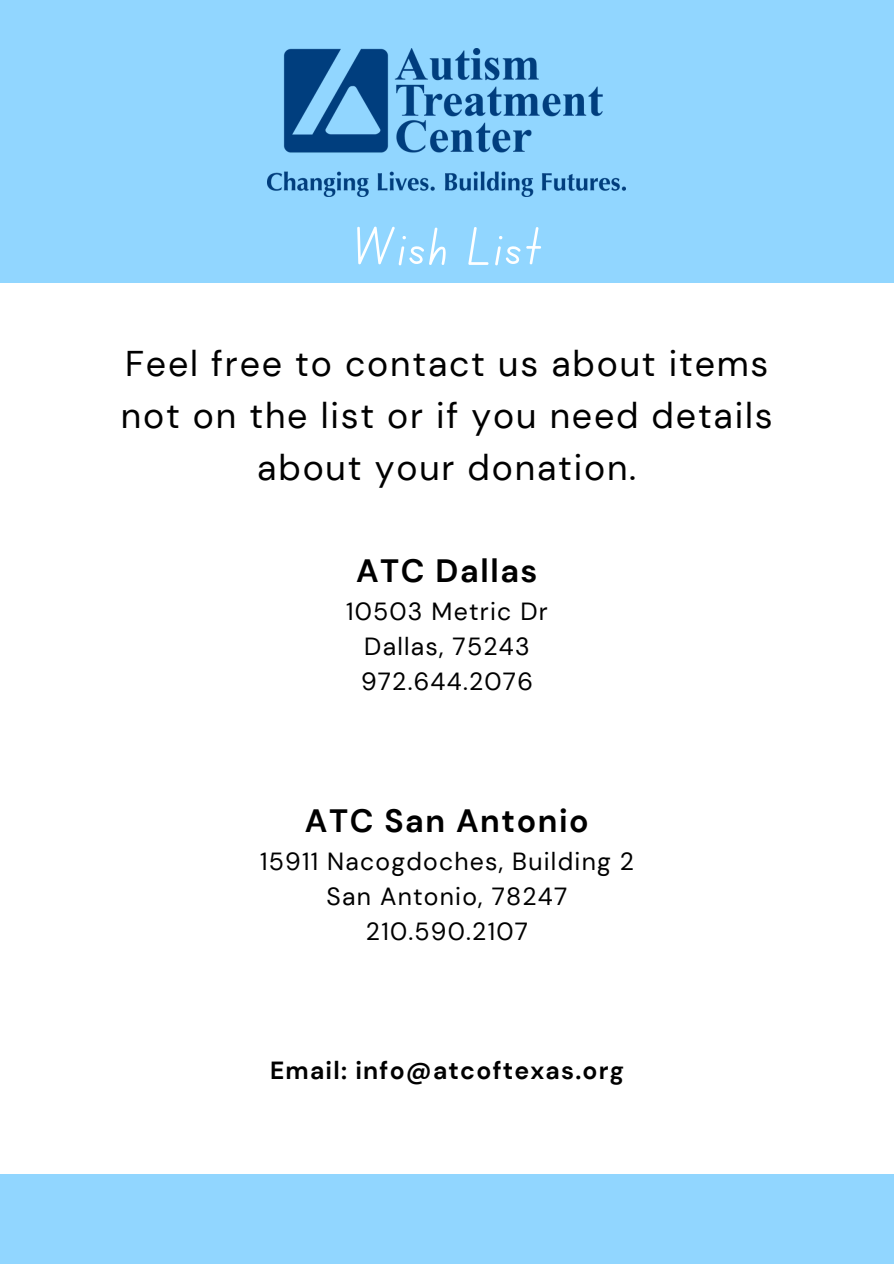
<style>
.page{position:relative;width:894px;height:1264px;background:#fff}
.page>*{position:absolute;margin:0;border:0;box-sizing:border-box;transform-origin:0 0}
.t1{font:54px "Canva School Font";letter-spacing:.05em;color:#fff}
.t2{font:35.7px/51.8px "DM Sans";letter-spacing:.05em;color:#000;text-align:center}
.t3{font:700 32.25px "DM Sans";letter-spacing:.05em;color:#000}
.t4{font:24.75px "DM Sans";letter-spacing:.05em;color:#000}
.t5{font:700 24.75px "DM Sans";letter-spacing:.05em;color:#000}
</style>
<div class="page">
<div style="left:0;top:0;width:893px;height:282px;background:#91d6ff"></div>
<div style="left:0;top:1174px;width:893px;height:89px;background:#91d6ff"></div>
<img style="left:268px;top:48px;width:357px;height:149px">
<h1 class="t1" style="left:353px;top:223px;width:189px">Wish List</h1>
<h3 class="t2" style="left:121px;top:338px;width:653px">Feel free to contact us about items not on the list or if you need details about your donation.</h3>
<h2 class="t3" style="left:356px;top:549px;width:183px">ATC Dallas</h2>
<p class="t4" style="left:346px;top:595px;width:203px">10503 Metric Dr</p>
<p class="t4" style="left:364px;top:630px;width:167px">Dallas, 75243</p>
<p class="t4" style="left:361px;top:665px;width:173px">972.644.2076</p>
<p class="t3" style="left:305px;top:799px;width:285px">ATC San Antonio</p>
<p class="t4" style="left:260px;top:845px;width:375px">15911 Nacogdoches, Building 2</p>
<p class="t4" style="left:326px;top:880px;width:242px">San Antonio, 78247</p>
<p class="t4" style="left:366px;top:915px;width:163px">210.590.2107</p>
<p class="t5" style="left:270px;top:1054px;width:355px">Email: info@atcoftexas.org</p>
</div>
